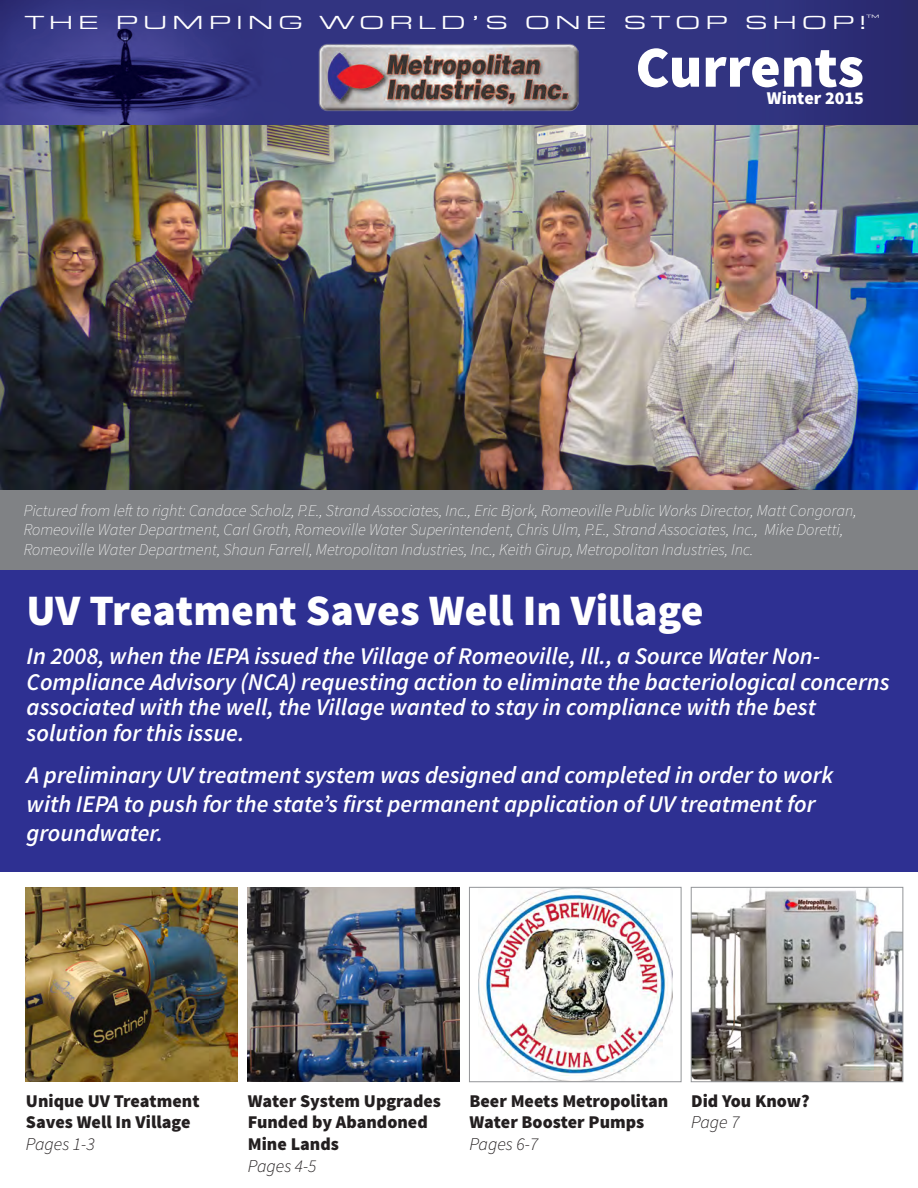
<style>
.page{position:relative;width:918px;height:1188px;background:#fff}
.page>*{position:absolute;margin:0;border:0;box-sizing:border-box;transform-origin:0 0}
.t1{font:900 58.05px "Source Sans Pro";color:#fff}
.t2{font:900 43.5px "Source Sans Pro";color:#fff}
.t3{font:italic 600 24px/25.5px "Source Sans Pro";color:#fff}
.t4{font:19.5px "Eurostile Extended Roman DTC";letter-spacing:.19em;color:#fff;scale:1.3 1}
.t5{font:900 18px/21.6px "Source Sans Pro";color:#231f20}
.t6{font:italic 300 18px "Source Sans Pro";color:#231f20}
.t7{font:900 18px "Source Sans Pro";color:#fff}
.t8{font:italic 200 16.5px/19.8px "Source Sans Pro";color:#fff}
.t9{font:7.8px "Eurostile Extended Roman DTC";color:#fff;scale:1.3 1}
</style>
<div class="page">
<img style="left:0;top:0;width:918px;height:125px">
<img style="left:0;top:125px;width:918px;height:365px">
<div style="left:0;top:568px;width:918px;height:303px;background:#2e3092"></div>
<img style="left:318px;top:43px;width:260px;height:68px">
<img style="left:26px;top:887px;width:212px;height:195px">
<img style="left:478px;top:889px;width:194px;height:191px">
<div style="left:469px;top:887px;width:212px;height:195px;border:1px solid #939598"></div>
<img style="left:693px;top:889px;width:208px;height:191px">
<div style="left:691px;top:887px;width:212px;height:195px;border:1px solid #939598"></div>
<img style="left:248px;top:887px;width:211px;height:195px">
<div style="left:0;top:490px;width:918px;height:80px;background:#808285"></div>
<p class="t4" style="left:25px;top:13px;width:649px">THE PUMPING WORLD’S ONE STOP SHOP!</p>
<p class="t9" style="left:866px;top:14px;width:11px">™</p>
<p class="t1" style="left:635px;top:30px;width:230px">Currents</p>
<p class="t7" style="left:767px;top:87px;width:99px">Winter 2015</p>
<p class="t8" style="left:24px;top:500px;width:834px">Pictured from left to right: Candace Scholz, P.E., Strand Associates, Inc., Eric Bjork, Romeoville Public Works Director, Matt Congoran,<br>Romeoville Water Department, Carl Groth, Romeoville Water Superintendent, Chris Ulm, P.E., Strand Associates, Inc., Mike Doretti,<br>Romeoville Water Department, Shaun Farrell, Metropolitan Industries, Inc., Keith Girup, Metropolitan Industries, Inc.</p>
<p class="t2" style="left:27px;top:583px;width:678px">UV Treatment Saves Well In Village</p>
<p class="t3" style="left:27px;top:644px;width:864px">In 2008, when the IEPA issued the Village of Romeoville, Ill., a Source Water Non-Compliance Advisory (NCA) requesting action to eliminate the bacteriological concerns associated with the well, the Village wanted to stay in compliance with the best solution for this issue.</p>
<p class="t3" style="left:27px;top:761px;width:808px;line-height:28.8px">A preliminary UV treatment system was designed and completed in order to work with IEPA to push for the state’s first permanent application of UV treatment for groundwater.</p>
<p class="t5" style="left:26px;top:1091px;width:175px">Unique UV Treatment<br>Saves Well In Village</p>
<p class="t6" style="left:26px;top:1133px;width:70px">Pages 1-3</p>
<p class="t5" style="left:248px;top:1091px;width:195px">Water System Upgrades<br>Funded by Abandoned<br>Mine Lands</p>
<p class="t6" style="left:248px;top:1155px;width:70px">Pages 4-5</p>
<p class="t5" style="left:469px;top:1091px;width:200px">Beer Meets Metropolitan<br>Water Booster Pumps</p>
<p class="t6" style="left:469px;top:1133px;width:70px">Pages 6-7</p>
<p class="t5" style="left:691px;top:1091px;width:120px">Did You Know?</p>
<p class="t6" style="left:691px;top:1111px;width:50px">Page 7</p>
</div>
